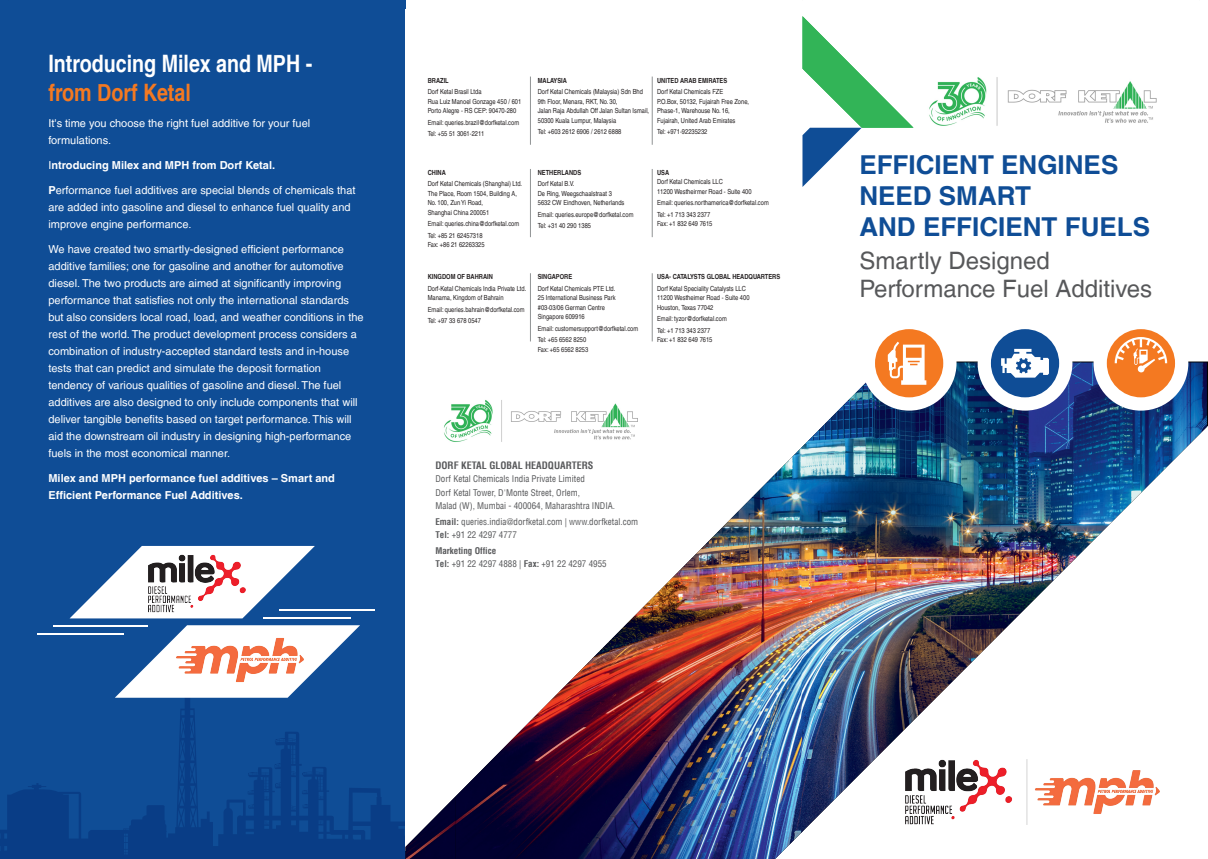
<style>
.page{position:relative;width:1208px;height:859px;background:#fff}
.page>*{position:absolute;margin:0;border:0;box-sizing:border-box;transform-origin:0 0}
.t1{font:700 26px/31px "Helvetica LT";color:#0f4d96}
.t2{font:24px/28.8px "Helvetica LT";color:#57585a}
.t3{font:700 condensed 24px "Helvetica LT";color:#fff}
.t4{font:700 condensed 24px "Helvetica LT";color:#f47921}
.t5{font:11px/17px "Helvetica LT";color:#fff}
.t6{font:700 11px/17px "Helvetica LT";color:#fff}
.t7{font:700 condensed 10px "Helvetica LT";color:#57585a}
.t8{font:condensed 9px/13.5px "Helvetica LT";color:#57585a}
.t9{font:condensed 7px/9.5px "Helvetica LT";color:#231f20}
.t10{font:700 condensed 7px "Helvetica LT";color:#231f20}
.s1{font-weight:400}
.s2{font-weight:700}
</style>
<div class="page">
<div style="left:0;top:0;width:405px;height:859px;background:#0f4d96"></div>
<svg style="left:0;top:715px;width:405px;height:144px"></svg>
<img style="left:455px;top:448px;width:347px;height:411px">
<img style="left:405px;top:797px;width:50px;height:62px">
<svg style="left:802px;top:16px;width:111px;height:171px"></svg>
<img style="left:801px;top:362px;width:405px;height:470px">
<div style="left:977px;top:316px;width:95px;height:95px;background:#fff;border-radius:50%"></div>
<div style="left:861px;top:316px;width:95px;height:95px;background:#fff;border-radius:50%"></div>
<div style="left:1093px;top:316px;width:95px;height:95px;background:#fff;border-radius:50%"></div>
<div style="left:1106px;top:329px;width:69px;height:68px;background:#f47921;border-radius:50%"></div>
<div style="left:991px;top:329px;width:68px;height:68px;background:#0f4d96;border-radius:50%"></div>
<div style="left:875px;top:329px;width:68px;height:68px;background:#f47921;border-radius:50%"></div>
<svg style="left:1001px;top:349px;width:48px;height:29px"></svg>
<svg style="left:1114px;top:337px;width:53px;height:35px"></svg>
<svg style="left:887px;top:342px;width:39px;height:43px"></svg>
<svg style="left:70px;top:546px;width:245px;height:72px"></svg>
<svg style="left:115px;top:625px;width:245px;height:73px"></svg>
<hr style="left:54px;top:625px;width:94px;height:2px;background:#fff">
<hr style="left:37px;top:633px;width:86px;height:2px;background:#fff">
<hr style="left:263px;top:617px;width:87px;height:2px;background:#fff">
<hr style="left:279px;top:609px;width:96px;height:2px;background:#fff">
<hr style="left:652px;top:77px;width:1px;height:68px;background:#909394">
<hr style="left:530px;top:77px;width:1px;height:68px;background:#909394">
<hr style="left:652px;top:169px;width:1px;height:68px;background:#909394">
<hr style="left:530px;top:169px;width:1px;height:68px;background:#909394">
<hr style="left:530px;top:273px;width:1px;height:68px;background:#909394">
<hr style="left:652px;top:273px;width:1px;height:68px;background:#909394">
<img style="left:169px;top:604px;width:142px;height:111px">
<img style="left:135px;top:545px;width:124px;height:87px">
<img style="left:905px;top:759px;width:254px;height:66px">
<img style="left:443px;top:400px;width:195px;height:42px">
<img style="left:929px;top:77px;width:228px;height:49px">
<h2 class="t3" style="left:48px;top:49px;width:265px">Introducing Milex and MPH -</h2>
<h2 class="t4" style="left:48px;top:77px;width:144px">from Dorf Ketal</h2>
<h3 class="t5" style="left:48px;top:115px;width:263px">It's time you choose the right fuel additive for your fuel formulations.</h3>
<h3 class="t6" style="left:48px;top:157px;width:228px"><span class="s1">I</span>ntroducing Milex and MPH from Dorf Ketal.</h3>
<h3 class="t5" style="left:48px;top:182px;width:308px"><span class="s2">P</span>erformance fuel additives are special blends of chemicals that are added into gasoline and diesel to enhance fuel quality and improve engine performance.</h3>
<p class="t5" style="left:48px;top:241px;width:317px">We have created two smartly-designed efficient performance additive families; one for gasoline and another for automotive diesel. The two products are aimed at significantly improving performance that satisfies not only the international standards but also considers local road, load, and weather conditions in the rest of the world. The product development process considers a combination of industry-accepted standard tests and in-house tests that can predict and simulate the deposit formation tendency of various qualities of gasoline and diesel. The fuel additives are also designed to only include components that will deliver tangible benefits based on target performance. This will aid the downstream oil industry in designing high-performance fuels in the most economical manner.</p>
<h3 class="t6" style="left:48px;top:470px;width:288px">Milex and MPH performance fuel additives – Smart and<br>Efficient Performance Fuel Additives.</h3>
<p class="t10" style="left:428px;top:76px;width:23px">BRAZIL</p>
<p class="t9" style="left:428px;top:87px;width:95px">Dorf Ketal Brasil Ltda<br>Rua Luiz Manoel Gonzage 450 / 601<br>Porto Alegre - RS CEP: 90470-280</p>
<p class="t9" style="left:428px;top:116px;width:93px;line-height:11.5px">Email: queries.brazil@dorfketal.com<br>Tel: +55 51 3061-2211</p>
<p class="t10" style="left:538px;top:76px;width:31px">MALAYSIA</p>
<p class="t9" style="left:538px;top:87px;width:113px">Dorf Ketal Chemicals (Malaysia) Sdn Bhd 9th Floor, Menara, RKT, No. 30,<br>Jalan Raja Abdullah Off Jalan Sultan Ismail, 50300 Kuala Lumpur, Malaysia</p>
<p class="t9" style="left:538px;top:127px;width:85px">Tel: +603 2612 6906 / 2612 6888</p>
<p class="t10" style="left:657px;top:76px;width:72px">UNITED ARAB EMIRATES</p>
<p class="t9" style="left:657px;top:87px;width:93px">Dorf Ketal Chemicals FZE<br>P.O.Box, 50132, Fujairah Free Zone,<br>Phase-1, Warehouse No. 16,<br>Fujairah, United Arab Emirates</p>
<p class="t9" style="left:657px;top:127px;width:52px">Tel: +971-92235232</p>
<p class="t10" style="left:428px;top:168px;width:20px">CHINA</p>
<p class="t9" style="left:428px;top:179px;width:96px">Dorf Ketal Chemicals (Shanghai) Ltd.<br>The Place, Room 1504, Building A,<br>No. 100, Zun Yi Road,<br>Shanghai China 200051</p>
<p class="t9" style="left:428px;top:218px;width:93px;line-height:11.5px">Email: queries.china@dorfketal.com<br>Tel: +85 21 62457318</p>
<p class="t9" style="left:428px;top:240px;width:58px">Fax: +86 21 62263325</p>
<p class="t10" style="left:428px;top:273px;width:67px">KINGDOM OF BAHRAIN</p>
<p class="t9" style="left:428px;top:284px;width:100px">Dorf-Ketal Chemicals India Private Ltd.<br>Manama, Kingdom of Bahrain</p>
<p class="t9" style="left:428px;top:304px;width:98px;line-height:11.5px">Email: queries.bahrain@dorfketal.com<br>Tel: +97 33 678 0547</p>
<p class="t10" style="left:538px;top:168px;width:45px">NETHERLANDS</p>
<p class="t9" style="left:538px;top:179px;width:88px">Dorf Ketal B.V.<br>De Ring, Weegschaalstraat 3<br>5632 CW Eindhoven, Netherlands</p>
<p class="t9" style="left:538px;top:209px;width:97px;line-height:11.5px">Email: queries.europe@dorfketal.com<br>Tel: +31 40 290 1385</p>
<p class="t10" style="left:538px;top:273px;width:36px">SINGAPORE</p>
<p class="t9" style="left:538px;top:284px;width:79px">Dorf Ketal Chemicals PTE Ltd.<br>25 International Business Park #03-03/06 German Centre<br>Singapore 609916</p>
<p class="t9" style="left:538px;top:323px;width:102px;line-height:11.5px">Email: customersupport@dorfketal.com<br>Tel: +65 6562 8250</p>
<p class="t9" style="left:538px;top:345px;width:52px">Fax: +65 6562 8253</p>
<p class="t10" style="left:657px;top:168px;width:14px">USA</p>
<p class="t9" style="left:657px;top:177px;width:96px">Dorf Ketal Chemicals LLC<br>11200 Westheirmer Road - Suite 400</p>
<p class="t9" style="left:657px;top:197px;width:113px;line-height:11.5px">Email: queries.northamerica@dorfketal.com<br>Tel: +1 713 343 2377</p>
<p class="t9" style="left:657px;top:219px;width:57px">Fax: +1 832 649 7615</p>
<p class="t10" style="left:657px;top:273px;width:125px">USA- CATALYSTS GLOBAL HEADQUARTERS</p>
<p class="t9" style="left:657px;top:284px;width:94px">Dorf Ketal Speciality Catalysts LLC<br>11200 Westheimer Road - Suite 400<br>Houston, Texas 77042</p>
<p class="t9" style="left:657px;top:313px;width:71px;line-height:11.5px">Email: tyzor@dorfketal.com<br>Tel: +1 713 343 2377</p>
<p class="t9" style="left:657px;top:335px;width:57px">Fax: +1 832 649 7615</p>
<h3 class="t7" style="left:435px;top:459px;width:159px">DORF KETAL GLOBAL HEADQUARTERS</h3>
<p class="t8" style="left:435px;top:472px;width:181px">Dorf Ketal Chemicals India Private Limited<br>Dorf Ketal Tower, D'Monte Street, Orlem,<br>Malad (W), Mumbai - 400064, Maharashtra INDIA.</p>
<p class="t8" style="left:435px;top:515px;width:204px"><span class="s2">Email:</span> queries.india@dorfketal.com | www.dorfketal.com<br><span class="s2">Tel:</span> +91 22 4297 4777</p>
<p class="t8" style="left:435px;top:544px;width:173px"><span class="s2">Marketing Office<br>Tel:</span> +91 22 4297 4888 | <span class="s2">Fax:</span> +91 22 4297 4955</p>
<h1 class="t1" style="left:859px;top:149px;width:292px">EFFICIENT ENGINES<br>NEED SMART<br>AND EFFICIENT FUELS</h1>
<h2 class="t2" style="left:859px;top:246px;width:294px">Smartly Designed<br>Performance Fuel Additives</h2>
</div>
